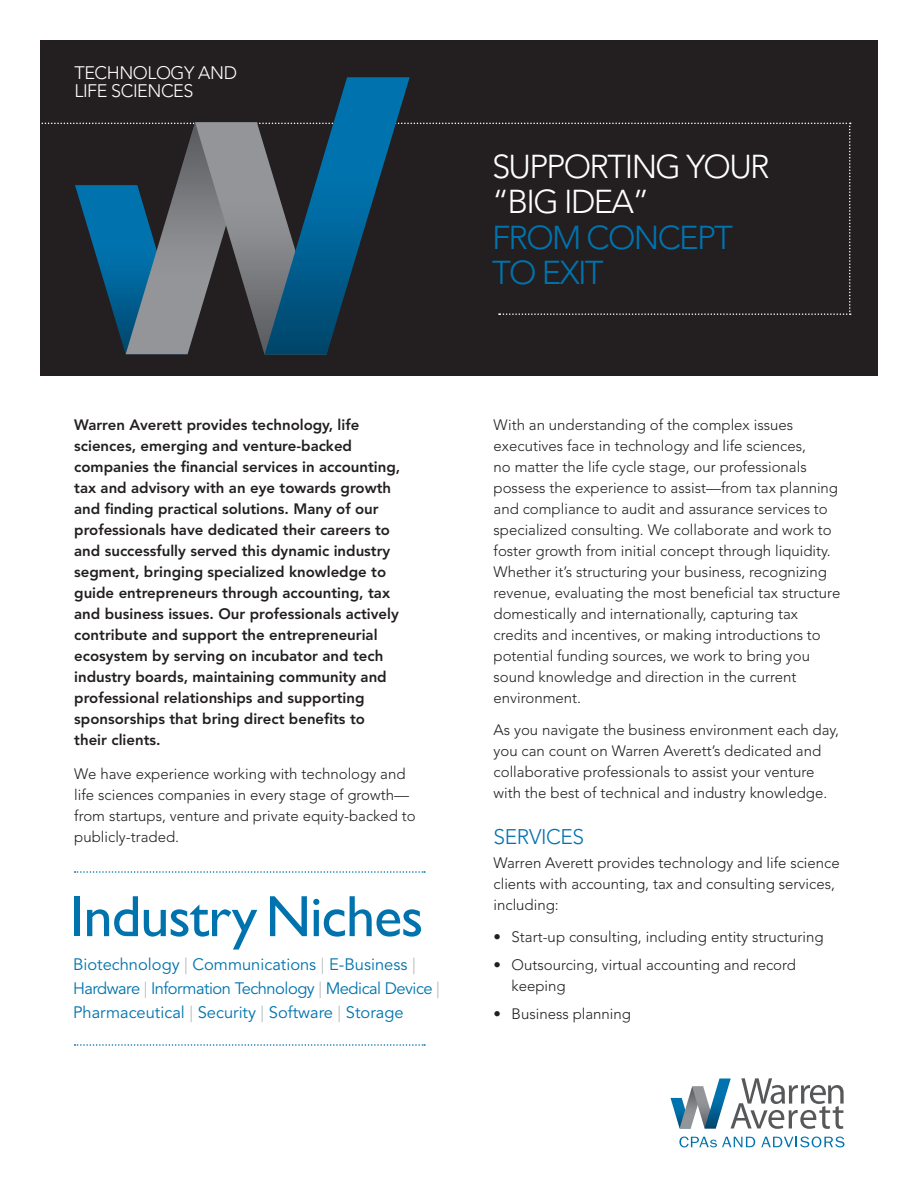
<style>
.page{position:relative;width:918px;height:1188px;background:#fff}
.page>*{position:absolute;margin:0;border:0;box-sizing:border-box;transform-origin:0 0}
.t1{font:58.5px "Gill Sans";letter-spacing:-.02em;color:#0073ae}
.t2{font:300 32.85px/35.4px "Avenir LT Std";letter-spacing:-.05em;color:#fff}
.Body{font:300 21px "Avenir LT Std";letter-spacing:-.02em;color:#0073ae}
.t3{font:300 18px/18.6px "Avenir LT Std";letter-spacing:-.025em;color:#fff}
.t4{font:16.5px "Avenir LT Std";color:#0073ae}
.t5{font:16.5px "Avenir LT Std";letter-spacing:-.03em;color:#0073ae}
.Body-2{font:300 15px/21px "Avenir LT Std";color:#231f20}
.Body-3{font:800 15px/21px "Avenir LT Std";color:#231f20}
.s1{color:#bcbdc0}
.s2{color:#0073ae}
</style>
<div class="page">
<div style="left:40px;top:40px;width:838px;height:336px;background:#231f20"></div>
<svg style="left:75px;top:871px;width:350px;height:2px"></svg>
<svg style="left:75px;top:1044px;width:350px;height:2px"></svg>
<svg style="left:679px;top:1137px;width:76px;height:10px"></svg>
<svg style="left:761px;top:1137px;width:83px;height:10px"></svg>
<svg style="left:671px;top:1078px;width:173px;height:51px"></svg>
<svg style="left:705px;top:1079px;width:26px;height:49px"></svg>
<svg style="left:41px;top:122px;width:810px;height:233px"></svg>
<svg style="left:265px;top:77px;width:145px;height:277px"></svg>
<p class="t3" style="left:75px;top:63px;width:164px">TECHNOLOGY AND<br>LIFE SCIENCES</p>
<p class="Body-3" style="left:74px;top:414px;width:328px">Warren Averett provides technology, life sciences, emerging and venture-backed companies the financial services in accounting, tax and advisory with an eye towards growth and finding practical solutions. Many of our professionals have dedicated their careers to and successfully served this dynamic industry segment, bringing specialized knowledge to guide entrepreneurs through accounting, tax and business issues. Our professionals actively contribute and support the entrepreneurial ecosystem by serving on incubator and tech industry boards, maintaining community and professional relationships and supporting sponsorships that bring direct benefits to their clients.</p>
<p class="Body-2" style="left:74px;top:764px;width:343px">We have experience working with technology and life sciences companies in every stage of growth— from startups, venture and private equity-backed to publicly-traded.</p>
<p class="t1" style="left:70px;top:882px;width:355px">Industry Niches</p>
<p class="t4" style="left:73px;top:955px;width:344px">Biotechnology <span class="s1">|</span> Communications <span class="s1">|</span> E-Business <span class="s1">|</span></p>
<p class="t5" style="left:73px;top:979px;width:368px">Hardware <span class="s1">|</span> Information Technology <span class="s1">|</span> Medical Device <span class="s1">|</span></p>
<p class="t4" style="left:73px;top:1003px;width:332px">Pharmaceutical <span class="s1">|</span> Security <span class="s1">|</span> Software <span class="s1">|</span> Storage</p>
<p class="t2" style="left:492px;top:149px;width:279px">SUPPORTING YOUR “BIG IDEA”<br><span class="s2">FROM CONCEPT<br>TO EXIT</span></p>
<p class="Body-2" style="left:494px;top:414px;width:348px">With an understanding of the complex issues executives face in technology and life sciences,<br>no matter the life cycle stage, our professionals possess the experience to assist—from tax planning and compliance to audit and assurance services to specialized consulting. We collaborate and work to foster growth from initial concept through liquidity.<br>Whether it’s structuring your business, recognizing revenue, evaluating the most beneficial tax structure domestically and internationally, capturing tax credits and incentives, or making introductions to potential funding sources, we work to bring you sound knowledge and direction in the current environment.</p>
<p class="Body-2" style="left:494px;top:719px;width:347px">As you navigate the business environment each day, you can count on Warren Averett’s dedicated and collaborative professionals to assist your venture with the best of technical and industry knowledge.</p>
<p class="Body" style="left:494px;top:824px;width:92px">SERVICES</p>
<p class="Body-2" style="left:494px;top:853px;width:348px">Warren Averett provides technology and life science clients with accounting, tax and consulting services, including:</p>
<p class="Body-2" style="left:494px;top:927px;width:331px">• Start-up consulting, including entity structuring</p>
<p class="Body-2" style="left:512px;top:954px;width:286px;text-indent:-18px">• Outsourcing, virtual accounting and record keeping</p>
<p class="Body-2" style="left:494px;top:1003px;width:139px">• Business planning</p>
</div>
